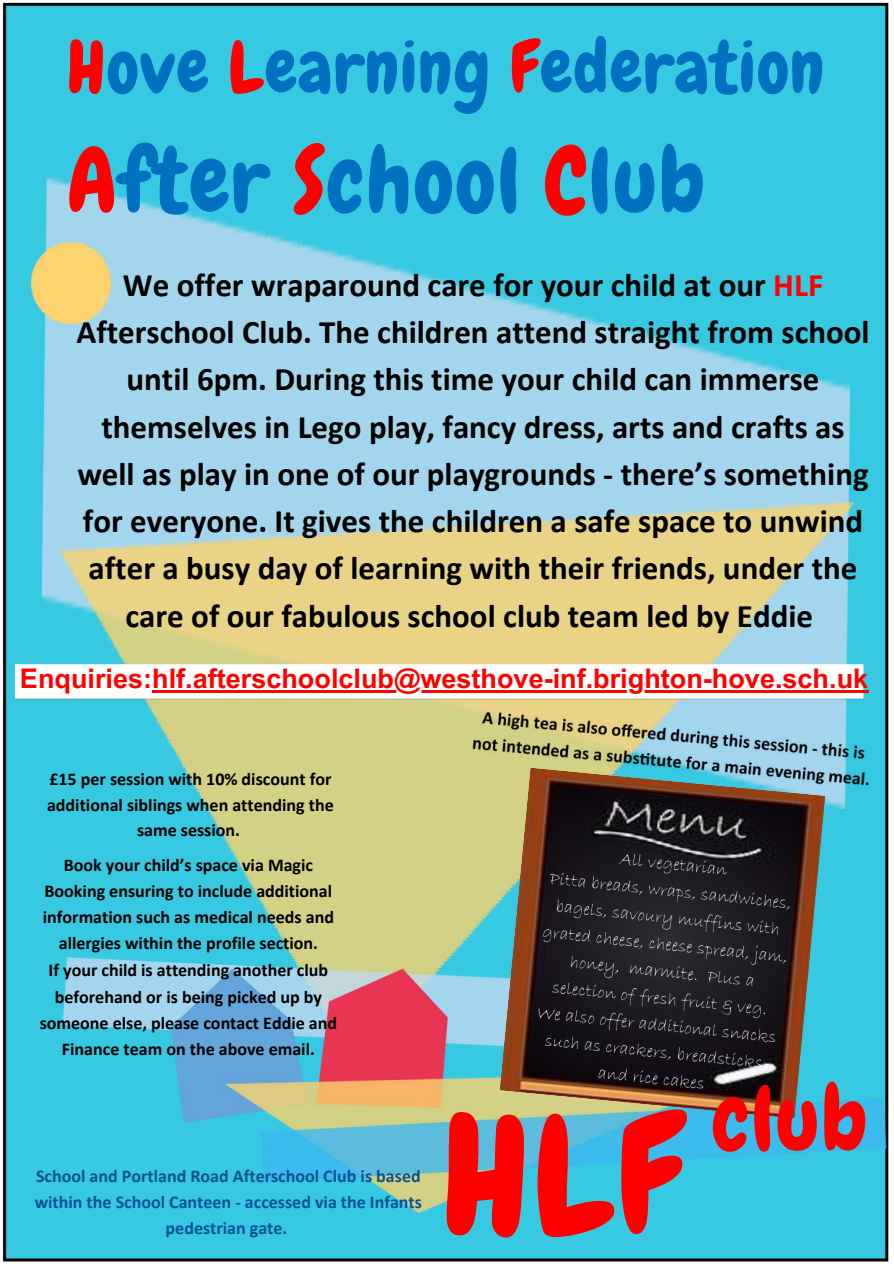
<style>
.page{position:relative;width:894px;height:1264px;background:#fff}
.page>*{position:absolute;margin:0;border:0;box-sizing:border-box;transform-origin:0 0}
.t1{font:165.15px "Chewy";color:#f00}
.t2{font:90px "Chewy";letter-spacing:.02em;color:#0070c0}
.t3{font:90px "Chewy";color:#f00}
.t4{font:72px "Chewy";letter-spacing:.015em;color:#0070c0}
.t5{font:700 33px/47.2px "Calibri";color:#000;text-align:center}
.t6{font:700 27px "Arial MT Pro";color:#f00}
.t7{font:700 18px/26.2px "Calibri";color:#000;text-align:center}
.t8{font:700 18px/25.8px "Calibri";color:#085296;text-align:center}
.s1{color:#f00}
</style>
<div class="page">
<img style="left:2px;top:2px;width:887px;height:1260px">
<img style="left:42px;top:174px;width:808px;height:634px">
<img style="left:32px;top:243px;width:78px;height:81px">
<img style="left:60px;top:502px;width:826px;height:710px">
<img style="left:499px;top:792px;width:326px;height:326px">
<img style="left:531px;top:846px;width:265px;height:249px">
<img style="left:8px;top:656px;width:867px;height:136px">
<hr style="left:152px;top:690px;width:716px;height:2px;background:#f00">
<h3 class="t4" style="left:67px;top:22px;width:758px"><span class="s1">H</span>ove <span class="s1">L</span>earning <span class="s1">F</span>ederation</h3>
<h2 class="t2" style="left:67px;top:123px;width:639px"><span class="s1">A</span>fter <span class="s1">S</span>chool <span class="s1">C</span>lub</h2>
<p class="t5" style="left:76px;top:264px;width:794px">We offer wraparound care for your child at our <span class="s1">HLF </span>Afterschool Club. The children attend straight from school until 6pm. During this time your child can immerse themselves in Lego play, fancy dress, arts and crafts as well as play in one of our playgrounds - there’s something for everyone. It gives the children a safe space to unwind after a busy day of learning with their friends, under the care of our fabulous school club team led by Eddie</p>
<p class="t6" style="left:20px;top:668px;width:849px">Enquiries:hlf.afterschoolclub@westhove-inf.brighton-hove.sch.uk</p>
<p class="t7" style="left:47px;top:767px;width:288px;line-height:25.8px">£15 per session with 10% discount for additional siblings when attending the same session.</p>
<p class="t7" style="left:40px;top:853px;width:299px">Book your child’s space via Magic Booking ensuring to include additional information such as medical needs and allergies within the profile section.<br>If your child is attending another club beforehand or is being picked up by someone else, please contact Eddie and Finance team on the above email.</p>
<p class="t8" style="left:35px;top:1164px;width:388px">School and Portland Road Afterschool Club is based within the School Canteen - accessed via the Infants pedestrian gate.</p>
<h1 class="t1" style="left:441px;top:1071px;width:243px">HLF</h1>
<h2 class="t3" style="left:711px;top:1061px;width:158px">club</h2>
</div>
